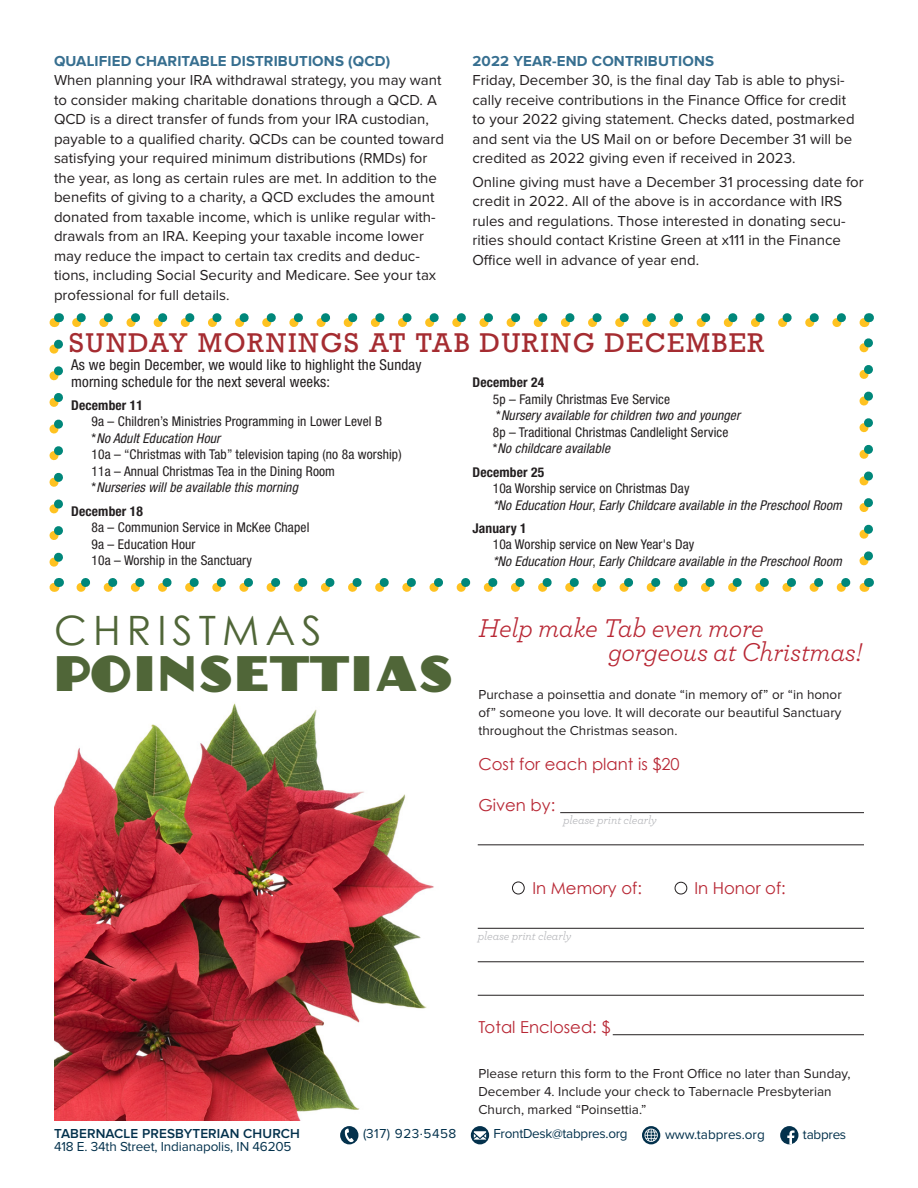
<style>
.page{position:relative;width:918px;height:1188px;background:#fff}
.page>*{position:absolute;margin:0;border:0;box-sizing:border-box;transform-origin:0 0}
.t1{font:46.5px "Anchor Jack";letter-spacing:.06em;color:#506638}
.t2{font:40.5px "Century Gothic";letter-spacing:.15em;color:#506638}
.t3{font:italic 27px/24px "Archer";letter-spacing:-.01em;color:#b82734}
.Left_Column__Body{font:25.5px "Rockwell";letter-spacing:.06em;color:#a52c31}
.t4{font:16.5px "Century Gothic";color:#b82734}
.Announcement__Body_C{font:15px/19.5px "Proxima Nova";color:#231f20}
.Left_Column__Body-2{font:condensed 15px/16.5px "Helvetica Neue LT Std";letter-spacing:.01em;color:#231f20}
.Annoucements__Subhea{font:700 15px "Proxima Nova";letter-spacing:.01em;color:#376f90}
.Left_Column__Body-3{font:condensed 13.5px/16.5px "Helvetica Neue LT Std";letter-spacing:.01em;color:#231f20}
.t5{font:13.5px/18px "Proxima Nova";color:#231f20;text-align:justify}
.Left_Column__Body-4{font:italic condensed 13.5px/16.5px "Helvetica Neue LT Std";letter-spacing:.01em;color:#231f20}
.t6{font:13.5px "Proxima Nova";letter-spacing:-.01em;color:#03314c}
.t7{font:600 13.5px "Proxima Nova";letter-spacing:.01em;color:#03314c}
.t8{font:13.5px "Proxima Nova";letter-spacing:.04em;color:#03314c}
.t9{font:italic 12px "Archer";letter-spacing:-.01em;color:#b2b3b7}
.s1{font-weight:700}
.s2{font-style:italic}
.s3{font-weight:700;font-style:normal}
.s4{font-style:normal}
</style>
<div class="page">
<div style="left:780px;top:1126px;width:18px;height:18px;background:#03314c;border-radius:50%"></div>
<svg style="left:787px;top:1130px;width:8px;height:14px"></svg>
<svg style="left:471px;top:1126px;width:18px;height:18px"></svg>
<div style="left:340px;top:1126px;width:18px;height:18px;background:#03314c;border-radius:50%"></div>
<svg style="left:474px;top:1131px;width:12px;height:9px"></svg>
<svg style="left:344px;top:1129px;width:10px;height:13px"></svg>
<svg style="left:642px;top:1126px;width:18px;height:18px"></svg>
<svg style="left:645px;top:1129px;width:13px;height:13px"></svg>
<img style="left:54px;top:703px;width:380px;height:418px">
<hr style="left:560px;top:812px;width:304px;height:1px;background:#231f20">
<hr style="left:478px;top:928px;width:386px;height:1px;background:#231f20">
<hr style="left:478px;top:961px;width:386px;height:1px;background:#231f20">
<hr style="left:478px;top:995px;width:386px;height:1px;background:#231f20">
<hr style="left:478px;top:844px;width:386px;height:1px;background:#231f20">
<hr style="left:613px;top:1034px;width:251px;height:1px;background:#231f20">
<div style="left:512px;top:882px;width:13px;height:12px;border:1px solid #231f20;border-radius:50%"></div>
<div style="left:675px;top:882px;width:12px;height:12px;border:1px solid #231f20;border-radius:50%"></div>
<svg style="left:81px;top:578px;width:770px;height:14px"></svg>
<svg style="left:72px;top:313px;width:770px;height:14px"></svg>
<svg style="left:50px;top:344px;width:13px;height:248px"></svg>
<svg style="left:864px;top:578px;width:5px;height:14px"></svg>
<svg style="left:860px;top:313px;width:13px;height:248px"></svg>
<svg style="left:54px;top:313px;width:5px;height:14px"></svg>
<p class="Annoucements__Subhea" style="left:54px;top:54px;width:338px">QUALIFIED CHARITABLE DISTRIBUTIONS (QCD)</p>
<p class="Announcement__Body_C" style="left:54px;top:71px;width:391px">When planning your IRA withdrawal strategy, you may want to consider making charitable donations through a QCD. A QCD is a direct transfer of funds from your IRA custodian, payable to a qualified charity. QCDs can be counted toward satisfying your required minimum distributions (RMDs) for the year, as long as certain rules are met. In addition to the benefits of giving to a charity, a QCD excludes the amount donated from taxable income, which is unlike regular with&shy;drawals from an IRA. Keeping your taxable income lower may reduce the impact to certain tax credits and deduc&shy;tions, including Social Security and Medicare. See your tax professional for full details.</p>
<p class="Annoucements__Subhea" style="left:472px;top:54px;width:243px">2022 YEAR-END CONTRIBUTIONS</p>
<p class="Announcement__Body_C" style="left:472px;top:71px;width:384px">Friday, December 30, is the final day Tab is able to physi&shy;cally receive contributions in the Finance Office for credit to your 2022 giving statement. Checks dated, postmarked and sent via the US Mail on or before December 31 will be credited as 2022 giving even if received in 2023.</p>
<p class="Announcement__Body_C" style="left:472px;top:173px;width:393px">Online giving must have a December 31 processing date for credit in 2022. All of the above is in accordance with IRS rules and regulations. Those interested in donating secu&shy;rities should contact Kristine Green at x111 in the Finance Office well in advance of year end.</p>
<p class="Left_Column__Body" style="left:69px;top:327px;width:697px">SUNDAY MORNINGS AT TAB DURING DECEMBER</p>
<p class="Left_Column__Body-2" style="left:71px;top:357px;width:352px">As we begin December, we would like to highlight the Sunday morning schedule for the next several weeks:</p>
<p class="Left_Column__Body-3" style="left:92px;top:397px;width:312px;text-indent:-20px"><span class="s1">December 11<br></span>9a – Children’s Ministries Programming in Lower Level B *<span class="s2">No Adult Education Hour<br></span>10a – “Christmas with Tab” television taping (no 8a worship)<br>11a – Annual Christmas Tea in the Dining Room<br>*<span class="s2">Nurseries will be available this morning</span></p>
<p class="Left_Column__Body-3" style="left:92px;top:503px;width:219px;text-indent:-20px"><span class="s1">December 18<br></span>8a – Communion Service in McKee Chapel<br>9a – Education Hour<br>10a – Worship in the Sanctuary</p>
<p class="Left_Column__Body-3" style="left:493px;top:374px;width:249px;text-indent:-20px"><span class="s1">December 24<br></span>5p – Family Christmas Eve Service<br>*<span class="s2">Nursery available for children two and younger </span>8p – Traditional Christmas Candlelight Service *<span class="s2">No childcare available</span></p>
<p class="Left_Column__Body-4" style="left:493px;top:464px;width:351px;text-indent:-20px"><span class="s3">December 25<br></span><span class="s4">10a Worship service on Christmas Day<br></span>*No Education Hour<span class="s4">,</span> Early Childcare available in the Preschool Room</p>
<p class="Left_Column__Body-4" style="left:493px;top:520px;width:351px;text-indent:-20px"><span class="s3">January 1<br></span><span class="s4">10a Worship service on New Year's Day<br></span>*No Education Hour<span class="s4">,</span> Early Childcare available in the Preschool Room</p>
<p class="t2" style="left:54px;top:605px;width:269px">CHRISTMAS</p>
<p class="t1" style="left:54px;top:643px;width:399px">POINSETTIAS</p>
<p class="t3" style="left:608px;top:614px;width:256px;text-indent:-130px">Help make Tab even more gorgeous at Christmas!</p>
<p class="t5" style="left:478px;top:686px;width:365px">Purchase a poinsettia and donate “in memory of” or “in honor of” someone you love. It will decorate our beautiful Sanctuary throughout the Christmas season.</p>
<p class="t4" style="left:478px;top:754px;width:203px">Cost for each plant is $20</p>
<p class="t4" style="left:478px;top:795px;width:78px">Given by:</p>
<p class="t9" style="left:563px;top:812px;width:95px">please print clearly</p>
<p class="t4" style="left:532px;top:878px;width:111px">In Memory of:</p>
<p class="t4" style="left:694px;top:878px;width:93px">In Honor of:</p>
<p class="t9" style="left:478px;top:927px;width:95px">please print clearly</p>
<p class="t4" style="left:478px;top:1017px;width:134px">Total Enclosed: $</p>
<p class="t5" style="left:478px;top:1065px;width:374px;text-align:left">Please return this form to the Front Office no later than Sunday,<br>December 4. Include your check to Tabernacle Presbyterian<br>Church, marked “Poinsettia.”</p>
<p class="t7" style="left:54px;top:1127px;width:248px">TABERNACLE PRESBYTERIAN CHURCH</p>
<p class="t6" style="left:493px;top:1128px;width:136px">FrontDesk@tabpres.org</p>
<p class="t6" style="left:803px;top:1128px;width:45px">tabpres</p>
<p class="t6" style="left:54px;top:1140px;width:239px">418 E. 34th Street, Indianapolis, IN 46205</p>
<p class="t8" style="left:363px;top:1128px;width:95px">(317) 923.5458</p>
<p class="t6" style="left:665px;top:1128px;width:101px">www.tabpres.org</p>
</div>
